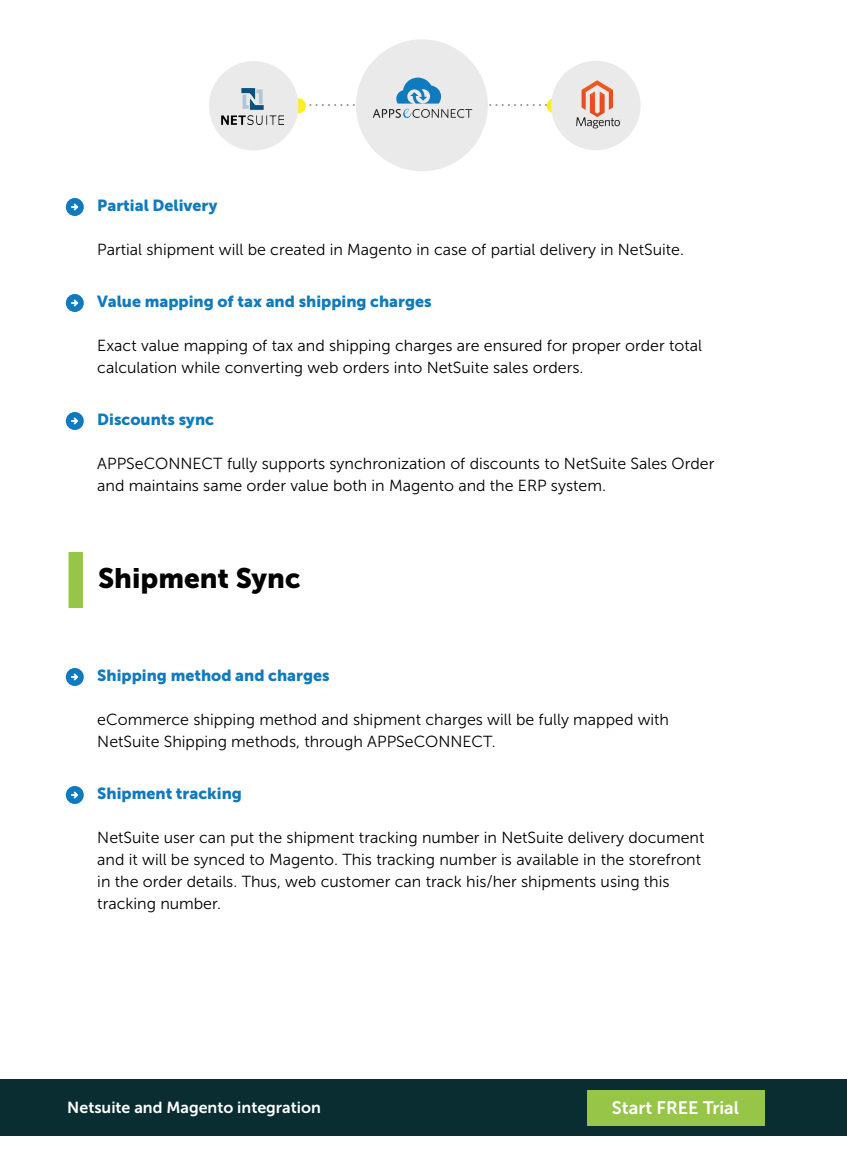
<style>
.page{position:relative;width:847px;height:1152px;background:#fff}
.page>*{position:absolute;margin:0;border:0;box-sizing:border-box;transform-origin:0 0}
.t1{font:28px "Museo Sans 900";color:#000}
.t2{font:18px "Museo Sans 700";color:#fff}
.t3{font:16px/22px "Museo Sans 300";color:#000}
.t4{font:16px "Museo Sans 900";color:#107abf}
.t5{font:16px "Museo Sans 700";color:#fff}
</style>
<div class="page">
<div style="left:0;top:1080px;width:847px;height:56px;background:#092d31"></div>
<div style="left:586px;top:1090px;width:178px;height:36px;background:#96c548"></div>
<svg style="left:69px;top:552px;width:14px;height:56px"></svg>
<div style="left:356px;top:39px;width:132px;height:132px;background:#eaeaea;border-radius:50%"></div>
<div style="left:209px;top:61px;width:89px;height:90px;background:#eaeaea;border-radius:50%"></div>
<svg style="left:241px;top:78px;width:311px;height:40px"></svg>
<img style="left:552px;top:62px;width:89px;height:88px">
<img style="left:221px;top:89px;width:62px;height:36px">
<svg style="left:66px;top:198px;width:18px;height:18px"></svg>
<svg style="left:66px;top:294px;width:18px;height:18px"></svg>
<svg style="left:66px;top:412px;width:18px;height:18px"></svg>
<svg style="left:66px;top:668px;width:18px;height:18px"></svg>
<svg style="left:66px;top:786px;width:18px;height:18px"></svg>
<p class="t4" style="left:97px;top:197px;width:122px">Partial Delivery</p>
<p class="t3" style="left:97px;top:239px;width:588px">Partial shipment will be created in Magento in case of partial delivery in NetSuite.</p>
<p class="t4" style="left:97px;top:293px;width:336px">Value mapping of tax and shipping charges</p>
<p class="t3" style="left:97px;top:335px;width:606px">Exact value mapping of tax and shipping charges are ensured for proper order total calculation while converting web orders into NetSuite sales orders.</p>
<p class="t4" style="left:97px;top:411px;width:118px">Discounts sync</p>
<p class="t3" style="left:97px;top:453px;width:618px">APPSeCONNECT fully supports synchronization of discounts to NetSuite Sales Order and maintains same order value both in Magento and the ERP system.</p>
<h1 class="t1" style="left:98px;top:562px;width:204px">Shipment Sync</h1>
<p class="t4" style="left:97px;top:667px;width:234px">Shipping method and charges</p>
<p class="t3" style="left:97px;top:709px;width:573px">eCommerce shipping method and shipment charges will be fully mapped with<br>NetSuite Shipping methods, through APPSeCONNECT.</p>
<p class="t4" style="left:97px;top:785px;width:146px">Shipment tracking</p>
<p class="t3" style="left:97px;top:827px;width:608px">NetSuite user can put the shipment tracking number in NetSuite delivery document and it will be synced to Magento. This tracking number is available in the storefront in the order details. Thus, web customer can track his/her shipments using this tracking number.</p>
<p class="t5" style="left:67px;top:1099px;width:255px">Netsuite and Magento integration</p>
<p class="t2" style="left:612px;top:1098px;width:129px">Start FREE Trial</p>
</div>
